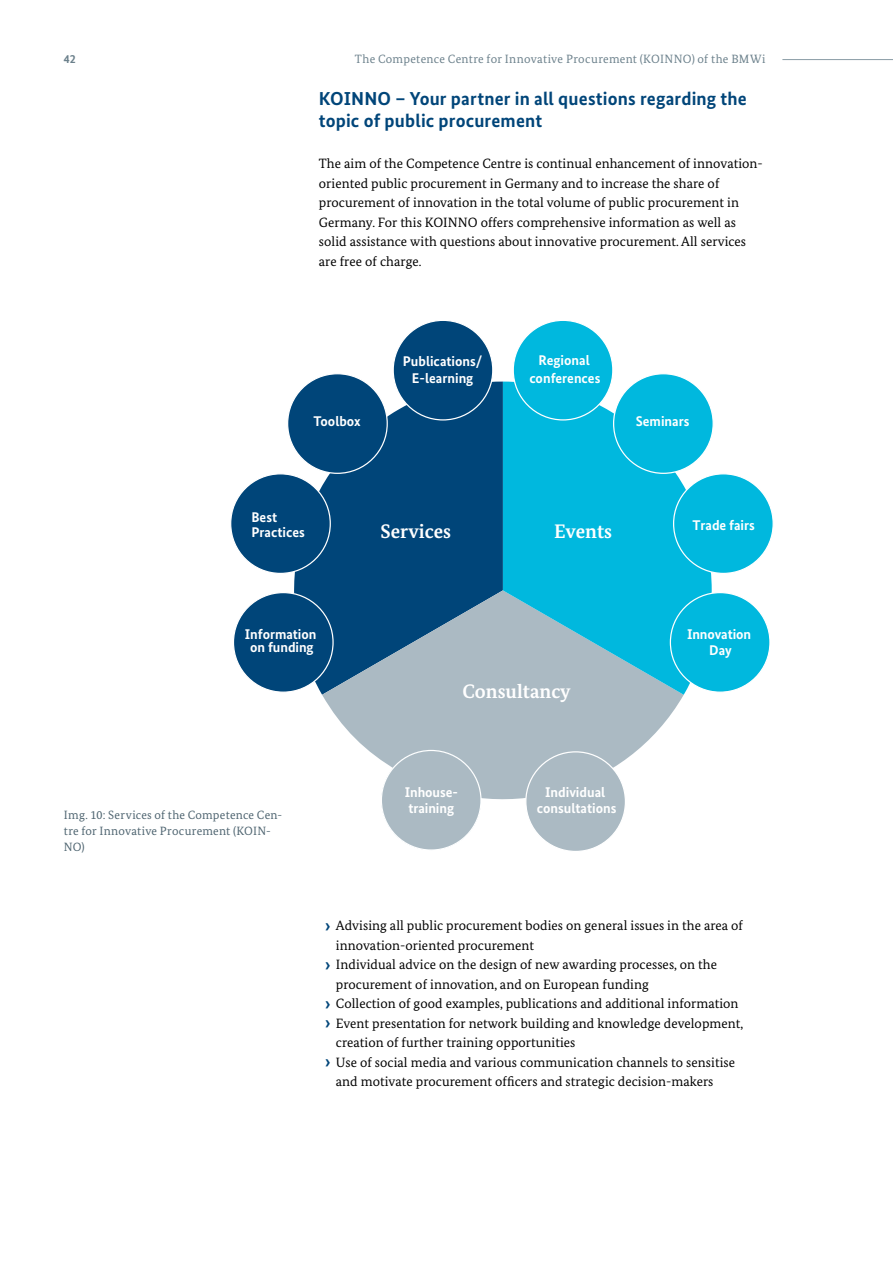
<style>
.page{position:relative;width:893px;height:1263px;background:#fff}
.page>*{position:absolute;margin:0;border:0;box-sizing:border-box;transform-origin:0 0}
.t1{font:700 19.65px "Bundes Serif";color:#fff}
.t2{font:700 18.75px/22.5px "Bundes Sans";letter-spacing:.01em;color:#004579}
.t3{font:700 14.1px/15.8px "Bundes Sans";color:#fff;text-align:center}
.t4{font:13.5px/19.5px "Bundes Serif";letter-spacing:.005em;color:#000}
.t5{font:12px/15.8px "Bundes Serif";letter-spacing:.015em;color:#4e6470}
.t6{font:12px "Bundes Serif";letter-spacing:.02em;color:#6b808b}
.t7{font:700 12px "Bundes Sans";color:#6b808b}
.s1{font-family:"Bundes Sans";font-weight:700;font-size:18px;color:#004579}
</style>
<div class="page">
<svg style="left:264px;top:382px;width:239px;height:313px;background:#27618d"></svg>
<svg style="left:322px;top:590px;width:362px;height:235px;fill:#abbac3"></svg>
<svg style="left:503px;top:382px;width:209px;height:313px;background:#2abbda"></svg>
<div style="left:513px;top:320px;width:100px;height:100px;background:#00b8de;border-radius:50%"></div>
<div style="left:393px;top:320px;width:100px;height:100px;background:#004579;border-radius:50%"></div>
<div style="left:614px;top:374px;width:99px;height:99px;background:#00b8de;border-radius:50%"></div>
<div style="left:288px;top:374px;width:99px;height:99px;background:#004579;border-radius:50%"></div>
<div style="left:674px;top:474px;width:99px;height:99px;background:#00b8de;border-radius:50%"></div>
<div style="left:231px;top:474px;width:99px;height:99px;background:#004579;border-radius:50%"></div>
<div style="left:670px;top:593px;width:100px;height:99px;background:#00b8de;border-radius:50%"></div>
<div style="left:233px;top:593px;width:100px;height:99px;background:#004579;border-radius:50%"></div>
<div style="left:381px;top:750px;width:100px;height:100px;background:#abbac3;border-radius:50%"></div>
<div style="left:526px;top:752px;width:99px;height:99px;background:#abbac3;border-radius:50%"></div>
<svg style="left:782px;top:59px;width:111px;height:1px"></svg>
<p class="t7" style="left:64px;top:52px;width:13px">42</p>
<p class="t6" style="left:355px;top:52px;width:412px">The Competence Centre for Innovative Procurement (KOINNO) of the BMWi</p>
<h2 class="t2" style="left:319px;top:87px;width:430px">KOINNO – Your partner in all questions regarding the topic of public procurement</h2>
<p class="t4" style="left:319px;top:153px;width:445px">The aim of the Competence Centre is continual enhancement of innovation&shy;oriented public procurement in Germany and to increase the share of procurement of innovation in the total volume of public procurement in Germany. For this KOINNO offers comprehensive information as well as solid assistance with questions about innovative procurement. All services are free of charge.</p>
<p class="t3" style="left:403px;top:353px;width:81px;line-height:17px">Publications/<br>E-learning</p>
<p class="t3" style="left:529px;top:352px;width:72px;line-height:17.4px">Regional conferences</p>
<p class="t3" style="left:314px;top:413px;width:49px">Toolbox</p>
<p class="t3" style="left:636px;top:413px;width:55px">Seminars</p>
<p class="t3" style="left:251px;top:509px;width:55px;line-height:14.9px;text-align:left">Best<br>Practices</p>
<h1 class="t1" style="left:381px;top:519px;width:72px">Services</h1>
<h1 class="t1" style="left:554px;top:519px;width:60px">Events</h1>
<p class="t3" style="left:692px;top:517px;width:64px">Trade fairs</p>
<p class="t3" style="left:245px;top:627px;width:73px;line-height:13.8px">Information on funding</p>
<h1 class="t1" style="left:462px;top:679px;width:110px">Consultancy</h1>
<p class="t3" style="left:687px;top:626px;width:66px">Innovation<br>Day</p>
<p class="t5" style="left:64px;top:807px;width:220px">Img. 10: Services of the Competence Cen&shy;tre for Innovative Procurement (KOIN-<br>NO)</p>
<p class="t3" style="left:405px;top:784px;width:55px;text-align:left">Inhouse&shy;training</p>
<p class="t3" style="left:537px;top:784px;width:81px">Individual consultations</p>
<p class="t4" style="left:325px;top:916px;width:419px"><span class="s1">›</span> Advising all public procurement bodies on general issues in the area of</p>
<p class="t4" style="left:336px;top:935px;width:200px">innovation-oriented procurement</p>
<p class="t4" style="left:325px;top:955px;width:393px"><span class="s1">›</span> Individual advice on the design of new awarding processes, on the</p>
<p class="t4" style="left:336px;top:974px;width:314px">procurement of innovation, and on European funding</p>
<p class="t4" style="left:325px;top:994px;width:415px"><span class="s1">›</span> Collection of good examples, publications and additional information</p>
<p class="t4" style="left:325px;top:1013px;width:420px"><span class="s1">›</span> Event presentation for network building and knowledge development,</p>
<p class="t4" style="left:336px;top:1033px;width:241px">creation of further training opportunities</p>
<p class="t4" style="left:325px;top:1052px;width:411px"><span class="s1">›</span> Use of social media and various communication channels to sensitise</p>
<p class="t4" style="left:336px;top:1072px;width:379px">and motivate procurement officers and strategic decision-makers</p>
</div>
